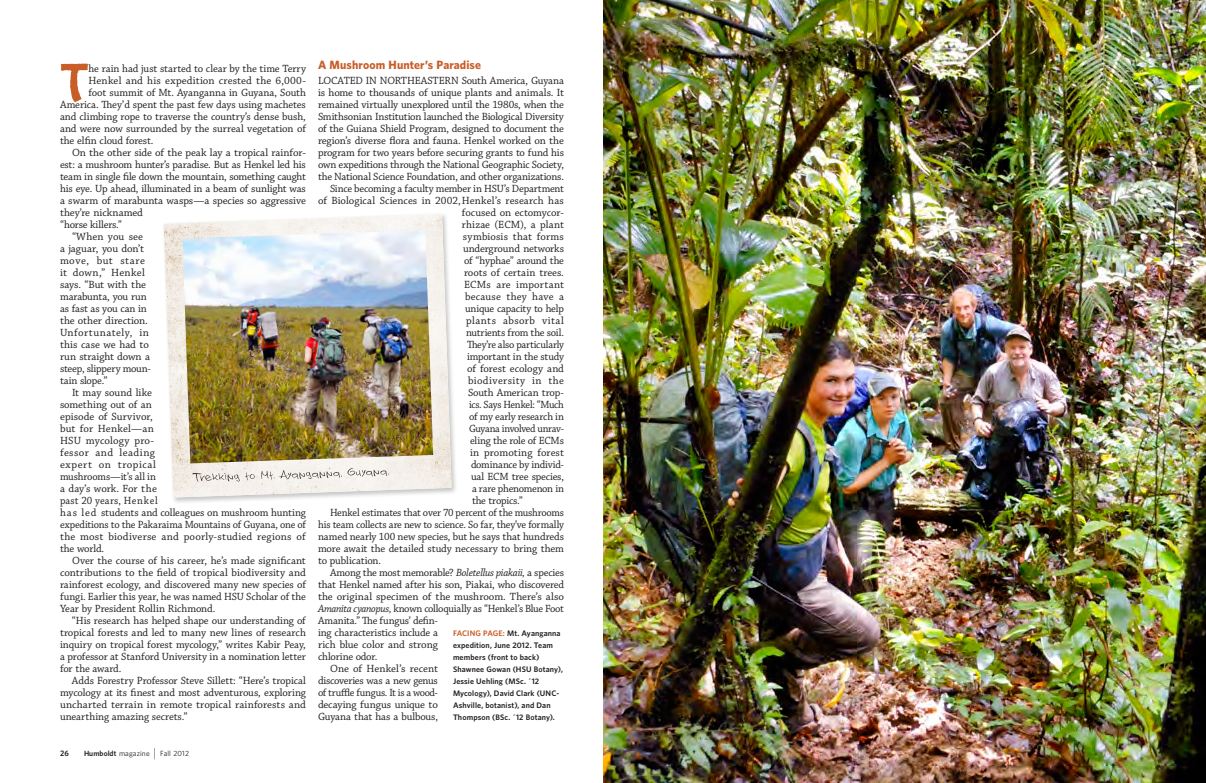
<style>
.page{position:relative;width:1206px;height:783px;background:#fff}
.page>*{position:absolute;margin:0;border:0;box-sizing:border-box;transform-origin:0 0}
.feature_-_body_-_1st{font:48.1px "Advertising Gothic Demo";color:#c95d28;scale:1.09 1}
.feature_-_body_-_1st-2{font:700 12px "Whitney";letter-spacing:.01em;color:#c95d28}
.feature_-_body{font:11px/12px "Chaparral Pro";letter-spacing:-.005em;color:#231f20}
.feature_-_body_-_1st-3{font:11px/12px "Chaparral Pro";letter-spacing:-.005em;color:#231f20;text-align:justify}
.feature_-_body-2{font:11px/12px "Chaparral Pro";letter-spacing:-.005em;color:#231f20;text-align:justify;scale:.95 1}
.feature_-_body-3{font:11px "Chaparral Pro";letter-spacing:-.025em;color:#231f20}
.feature_-_body-4{font:11px "Chaparral Pro";letter-spacing:-.03em;color:#231f20}
.feature_-_body-5{font:11px "Chaparral Pro";letter-spacing:.02em;color:#231f20}
.feature_-_body-6{font:11px "Chaparral Pro";letter-spacing:-.025em;color:#231f20;scale:.95 1}
.feature_-_body-7{font:11px "Chaparral Pro";letter-spacing:-.03em;color:#231f20;scale:.94 1}
.feature_-_body-8{font:11px "Chaparral Pro";letter-spacing:-.005em;color:#231f20;scale:.96 1}
.feature_-_body-9{font:11px "Chaparral Pro";letter-spacing:.015em;color:#231f20}
.feature_-_body-10{font:11px "Chaparral Pro";letter-spacing:.04em;color:#231f20}
.feature_-_body-11{font:11px "Chaparral Pro";letter-spacing:.035em;color:#231f20}
.Photo_Captions{font:600 8px/12px "Whitney";letter-spacing:.015em;color:#231f20}
.feature_-_body-12{font:600 8px "Whitney";color:#231f20}
.t1{font:7.5px "Whitney";letter-spacing:.01em;color:#231f20}
.s1{font-weight:600}
.s2{font-size:12.5px}
.s3{font-style:italic}
.s4{color:#c95d28}
</style>
<div class="page">
<img style="left:603px;top:0;width:603px;height:783px">
<div style="left:161px;top:212px;width:297px;height:292px;background:#231f20;opacity:.25"></div>
<img style="left:164px;top:214px;width:288px;height:284px">
<img style="left:182px;top:230px;width:251px;height:233px">
<svg style="left:192px;top:468px;width:197px;height:14px"></svg>
<p class="feature_-_body_-_1st" style="left:60px;top:49px;width:28px">t</p>
<p class="feature_-_body_-_1st-3" style="left:89px;top:63px;width:219px">he rain had just started to clear by the time Terry</p>
<p class="feature_-_body_-_1st-3" style="left:89px;top:75px;width:219px">Henkel and his expedition crested the 6,000-</p>
<p class="feature_-_body_-_1st-3" style="left:89px;top:87px;width:219px">foot summit of Mt. Ayanganna in Guyana, South</p>
<p class="feature_-_body_-_1st-3" style="left:60px;top:99px;width:247px">America. They’d spent the past few days using machetes</p>
<p class="feature_-_body_-_1st-3" style="left:60px;top:111px;width:247px">and climbing rope to traverse the country’s dense bush,</p>
<p class="feature_-_body_-_1st-3" style="left:60px;top:123px;width:247px">and were now surrounded by the surreal vegetation of</p>
<p class="feature_-_body_-_1st-3" style="left:60px;top:135px;width:95px">the elfin cloud forest.</p>
<p class="feature_-_body" style="left:60px;top:147px;width:247px;text-indent:12px">On the other side of the peak lay a tropical rainfor&shy;est: a mushroom hunter’s paradise. But as Henkel led his team in single file down the mountain, something caught his eye. Up ahead, illuminated in a beam of sunlight was a swarm of marabunta wasps—a species so aggressive they’re nicknamed<br>“horse killers.”</p>
<p class="feature_-_body" style="left:60px;top:231px;width:92px;text-indent:12px">“When you see<br>a jaguar, you don’t move, but stare it down,” Henkel says. “But with the marabunta, you run as fast as you can in the other direction.<br>Unfortunately, in this case we had to run straight down a steep, slippery moun&shy;tain slope.”</p>
<p class="feature_-_body" style="left:60px;top:387px;width:248px;text-indent:12px">It may sound like<br>something out of an<br>episode of Survivor,<br>but for Henkel—an<br>HSU mycology pro-<br>fessor and leading<br>expert on tropical<br>mushrooms—it’s all in<br>a day’s work. For the<br>past 20 years, Henkel<br>has led students and colleagues on mushroom hunting expeditions to the Pakaraima Mountains of Guyana, one of the most biodiverse and poorly-studied regions of the world.</p>
<p class="feature_-_body" style="left:60px;top:555px;width:247px;text-align:justify;text-indent:12px">Over the course of his career, he’s made significant contributions to the field of tropical biodiversity and rainforest ecology, and discovered many new species of fungi. Earlier this year, he was named HSU Scholar of the Year by President Rollin Richmond.</p>
<p class="feature_-_body" style="left:60px;top:615px;width:247px;text-align:justify;text-indent:12px">“His research has helped shape our understanding of tropical forests and led to many new lines of research inquiry on tropical forest mycology,” writes Kabir Peay, a professor at Stanford University in a nomination letter for the award.</p>
<p class="feature_-_body" style="left:60px;top:675px;width:247px;text-align:justify;text-indent:12px">Adds Forestry Professor Steve Sillett: “Here’s tropical mycology at its finest and most adventurous, exploring uncharted terrain in remote tropical rainforests and unearthing amazing secrets.”</p>
<p class="feature_-_body-12" style="left:60px;top:748px;width:10px">26</p>
<p class="t1" style="left:84px;top:749px;width:107px"><span class="s1">Humboldt</span> magazine <span class="s2">|</span> Fall 2012</p>
<p class="feature_-_body_-_1st-2" style="left:318px;top:58px;width:165px">A Mushroom Hunter’s Paradise</p>
<p class="feature_-_body_-_1st-3" style="left:318px;top:75px;width:248px">LOCATED IN NORTHEASTERN South America, Guyana is home to thousands of unique plants and animals. It remained virtually unexplored until the 1980s, when the Smithsonian Institution launched the Biological Diversity of the Guiana Shield Program, designed to document the region’s diverse flora and fauna. Henkel worked on the program for two years before securing grants to fund his own expeditions through the National Geographic Society, the National Science Foundation, and other organizations.</p>
<p class="feature_-_body" style="left:330px;top:183px;width:235px">Since becoming a faculty member in HSU’s Department</p>
<p class="feature_-_body" style="left:318px;top:195px;width:247px">of Biological Sciences in 2002, Henkel’s research has</p>
<p class="feature_-_body" style="left:462px;top:207px;width:103px">focused on ectomycor-</p>
<p class="feature_-_body-9" style="left:462px;top:218px;width:103px">rhizae (ECM), a plant</p>
<p class="feature_-_body" style="left:463px;top:231px;width:102px">symbiosis that forms</p>
<p class="feature_-_body" style="left:463px;top:243px;width:103px">underground networks</p>
<p class="feature_-_body-4" style="left:464px;top:254px;width:101px">of “hyphae” around the</p>
<p class="feature_-_body" style="left:464px;top:267px;width:101px">roots of certain trees.</p>
<p class="feature_-_body-5" style="left:464px;top:278px;width:101px">ECMs are important</p>
<p class="feature_-_body-5" style="left:465px;top:290px;width:100px">because they have a</p>
<p class="feature_-_body-3" style="left:465px;top:302px;width:100px">unique capacity to help</p>
<p class="feature_-_body-10" style="left:466px;top:314px;width:100px">plants absorb vital</p>
<p class="feature_-_body-3" style="left:466px;top:326px;width:99px">nutrients from the soil.</p>
<p class="feature_-_body-2" style="left:467px;top:339px;width:104px">They’re also particularly</p>
<p class="feature_-_body" style="left:467px;top:351px;width:98px">important in the study</p>
<p class="feature_-_body" style="left:467px;top:363px;width:98px">of forest ecology and</p>
<p class="feature_-_body-11" style="left:468px;top:374px;width:98px">biodiversity in the</p>
<p class="feature_-_body" style="left:468px;top:387px;width:97px">South American trop-</p>
<p class="feature_-_body-6" style="left:469px;top:398px;width:101px">ics. Says Henkel: “Much</p>
<p class="feature_-_body" style="left:469px;top:411px;width:97px">of my early research in</p>
<p class="feature_-_body-7" style="left:469px;top:422px;width:103px">Guyana involved unrav-</p>
<p class="feature_-_body" style="left:470px;top:435px;width:95px">eling the role of ECMs</p>
<p class="feature_-_body" style="left:470px;top:447px;width:95px">in promoting forest</p>
<p class="feature_-_body-8" style="left:471px;top:458px;width:98px">dominance by individ-</p>
<p class="feature_-_body" style="left:471px;top:471px;width:95px">ual ECM tree species,</p>
<p class="feature_-_body-4" style="left:472px;top:482px;width:94px">a rare phenomenon in</p>
<p class="feature_-_body-3" style="left:472px;top:494px;width:52px">the tropics.”</p>
<p class="feature_-_body-2" style="left:318px;top:507px;width:261px;text-indent:12px">Henkel estimates that over 70 percent of the mushrooms his team collects are new to science. So far, they’ve formally named nearly 100 new species, but he says that hundreds more await the detailed study necessary to bring them to publication.</p>
<p class="feature_-_body" style="left:318px;top:567px;width:248px;text-indent:12px">Among the most memorable? <span class="s3">Boletellus piakaii,</span> a species that Henkel named after his son, Piakai, who discovered the original specimen of the mushroom. There’s also <span class="s3">Amanita cyanopus,</span> known colloquially as “Henkel’s Blue Foot Amanita.” The fungus’ defin-<br>ing characteristics include a<br>rich blue color and strong<br>chlorine odor.</p>
<p class="feature_-_body" style="left:318px;top:663px;width:121px;text-align:justify;text-indent:12px">One of Henkel’s recent discoveries was a new genus of truffle fungus. It is a wood&shy;decaying fungus unique to Guyana that has a bulbous,</p>
<p class="Photo_Captions" style="left:453px;top:627px;width:111px"><span class="s4">FACING PAGE:</span> Mt. Ayanganna expedition, June 2012. Team members (front to back)<br>Shawnee Gowan (HSU Botany),<br>Jessie Uehling (MSc. ´12<br>Mycology), David Clark (UNC-<br>Ashville, botanist), and Dan<br>Thompson (BSc. ´12 Botany).</p>
</div>
